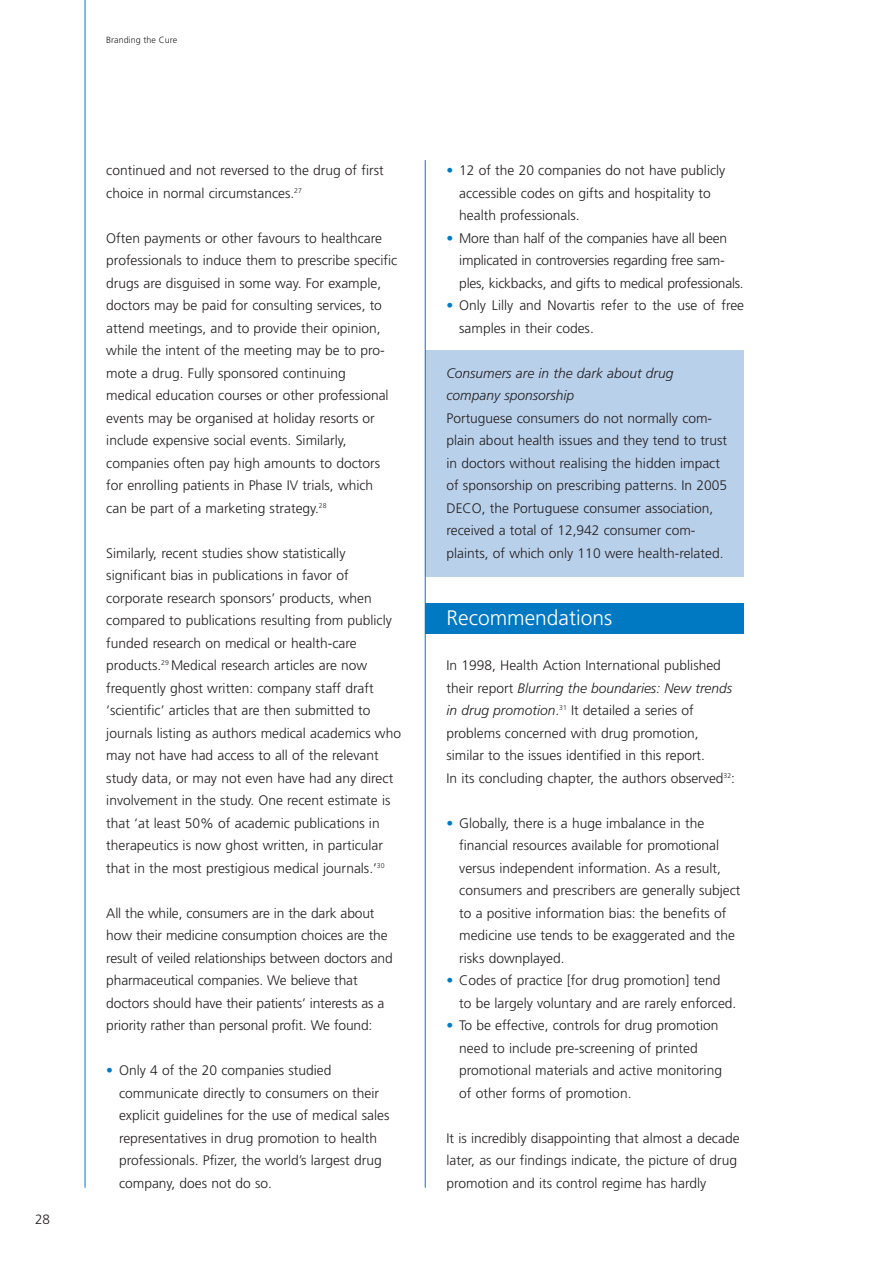
<style>
.page{position:relative;width:893px;height:1263px;background:#fff}
.page>*{position:absolute;margin:0;border:0;box-sizing:border-box;transform-origin:0 0}
.t1{font:300 21px "Frutiger";color:#fff}
.t2{font:300 13.8px/22.5px "Frutiger";color:#231f20}
.t3{font:italic 300 13.8px/22.5px "Frutiger";color:#231f20}
.t4{font:300 13.5px "Frutiger";color:#231f20}
.t5{font:300 9px "Frutiger";color:#231f20}
.s1{color:#0079c2}
.s2{font-style:italic}
</style>
<div class="page">
<div style="left:425px;top:350px;width:319px;height:227px;background:#b9d0eb"></div>
<hr style="left:85px;top:0;width:1px;height:1188px;background:#0079c2">
<div style="left:425px;top:603px;width:319px;height:30px;background:#0079c2"></div>
<hr style="left:425px;top:160px;width:1px;height:1028px;background:#0079c2">
<p class="t4" style="left:35px;top:1213px;width:17px">28</p>
<p class="t5" style="left:106px;top:36px;width:72px">Branding the Cure</p>
<p class="t2" style="left:106px;top:160px;width:279px">continued and not reversed to the drug of first choice in normal circumstances.<sup>27</sup></p>
<p class="t2" style="left:106px;top:228px;width:292px">Often payments or other favours to healthcare professionals to induce them to prescribe specific drugs are disguised in some way. For example, doctors may be paid for consulting services, to attend meetings, and to provide their opinion, while the intent of the meeting may be to pro&shy;mote a drug. Fully sponsored continuing<br>medical education courses or other professional events may be organised at holiday resorts or include expensive social events. Similarly, companies often pay high amounts to doctors for enrolling patients in Phase IV trials, which can be part of a marketing strategy.<sup>28</sup></p>
<p class="t2" style="left:106px;top:543px;width:296px">Similarly, recent studies show statistically significant bias in publications in favor of corporate research sponsors’ products, when compared to publications resulting from publicly funded research on medical or health-care products.<sup>29</sup> Medical research articles are now frequently ghost written: company staff draft ‘scientific’ articles that are then submitted to journals listing as authors medical academics who may not have had access to all of the relevant study data, or may not even have had any direct involvement in the study. One recent estimate is that ‘at least 50% of academic publications in therapeutics is now ghost written, in particular that in the most prestigious medical journals.’<sup>30</sup></p>
<p class="t2" style="left:106px;top:903px;width:288px">All the while, consumers are in the dark about how their medicine consumption choices are the result of veiled relationships between doctors and pharmaceutical companies. We believe that doctors should have their patients’ interests as a priority rather than personal profit. We found:</p>
<p class="t2" style="left:119px;top:1060px;width:272px;text-indent:-13px"><span class="s1">•</span> Only 4 of the 20 companies studied communicate directly to consumers on their explicit guidelines for the use of medical sales representatives in drug promotion to health professionals. Pfizer, the world’s largest drug company, does not do so.</p>
<p class="t2" style="left:459px;top:160px;width:268px;text-indent:-13px"><span class="s1">•</span> 12 of the 20 companies do not have publicly accessible codes on gifts and hospitality to health professionals.</p>
<p class="t2" style="left:459px;top:228px;width:286px;text-indent:-13px"><span class="s1">•</span> More than half of the companies have all been implicated in controversies regarding free sam&shy;ples, kickbacks, and gifts to medical professionals.</p>
<p class="t2" style="left:459px;top:295px;width:286px;text-indent:-13px"><span class="s1">•</span> Only Lilly and Novartis refer to the use of free samples in their codes.</p>
<p class="t3" style="left:446px;top:363px;width:229px">Consumers are in the dark about drug company sponsorship</p>
<p class="t2" style="left:446px;top:408px;width:282px">Portuguese consumers do not normally com&shy;plain about health issues and they tend to trust in doctors without realising the hidden impact of sponsorship on prescribing patterns. In 2005<br>DECO, the Portuguese consumer association, received a total of 12,942 consumer com&shy;plaints, of which only 110 were health-related.</p>
<h1 class="t1" style="left:446px;top:609px;width:167px">Recommendations</h1>
<p class="t2" style="left:446px;top:655px;width:290px">In 1998, Health Action International published their report <span class="s2">Blurring the boundaries: New trends in drug promotion</span>.<sup>31</sup> It detailed a series of problems concerned with drug promotion, similar to the issues identified in this report.<br>In its concluding chapter, the authors observed<sup>32</sup>:</p>
<p class="t2" style="left:459px;top:813px;width:283px;text-indent:-13px"><span class="s1">•</span> Globally, there is a huge imbalance in the financial resources available for promotional versus independent information. As a result, consumers and prescribers are generally subject to a positive information bias: the benefits of medicine use tends to be exaggerated and the risks downplayed.</p>
<p class="t2" style="left:459px;top:970px;width:279px;text-indent:-13px"><span class="s1">•</span> Codes of practice [for drug promotion] tend<br>to be largely voluntary and are rarely enforced.</p>
<p class="t2" style="left:459px;top:1015px;width:264px;text-indent:-13px"><span class="s1">•</span> To be effective, controls for drug promotion need to include pre-screening of printed promotional materials and active monitoring of other forms of promotion.</p>
<p class="t2" style="left:446px;top:1128px;width:295px">It is incredibly disappointing that almost a decade later, as our findings indicate, the picture of drug promotion and its control regime has hardly</p>
</div>
